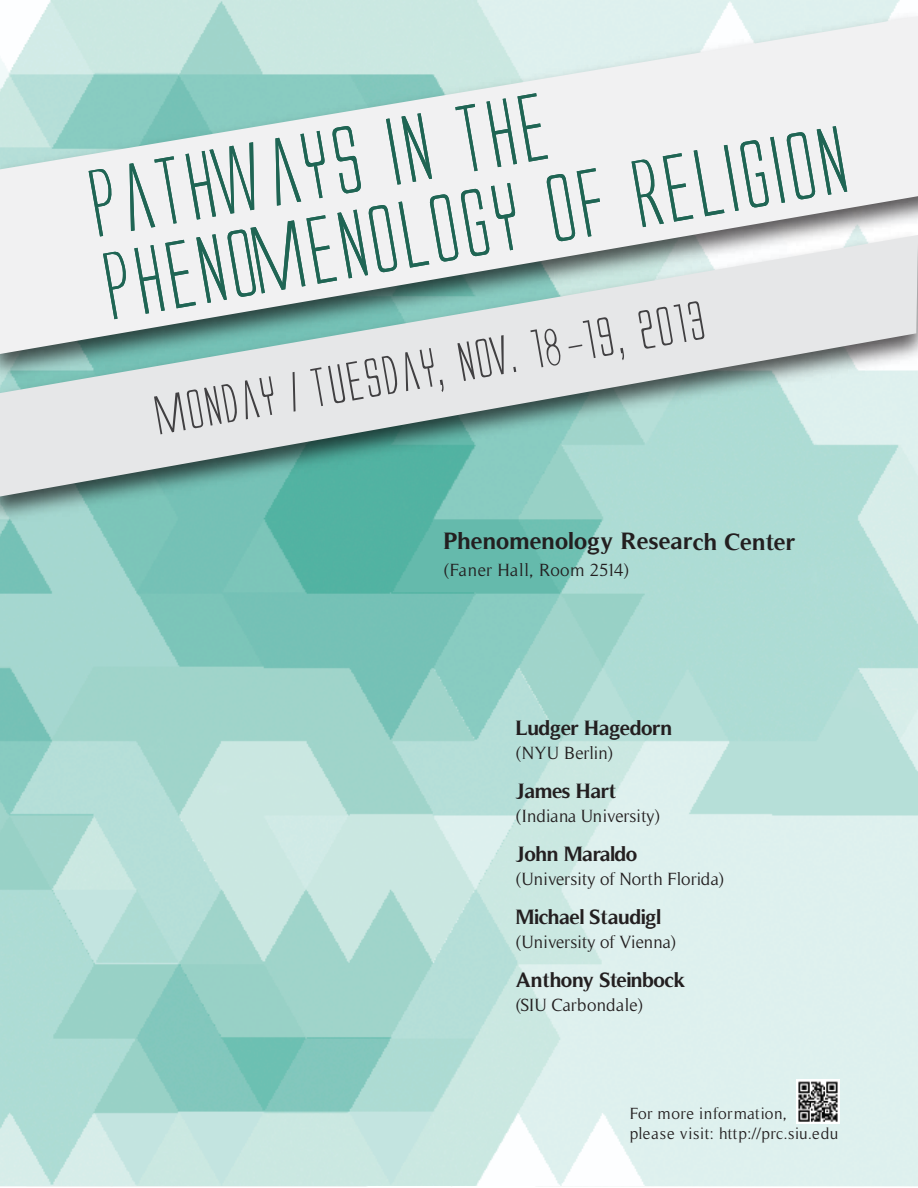
<style>
.page{position:relative;width:918px;height:1188px;background:#fff}
.page>*{position:absolute;margin:0;border:0;box-sizing:border-box;transform-origin:0 0}
.t1{font:88.5px/84.3px "Alien League";color:#1f6554}
.t2{font:51px "Alien League";color:#414042}
.t3{font:700 24px "Timeless";color:#231f20}
.t4{font:700 21px "Timeless";letter-spacing:-.025em;color:#231f20}
.t5{font:18px "Timeless";color:#231f20}
.t6{font:16.5px/19.8px "Timeless";letter-spacing:.03em;color:#231f20}
</style>
<div class="page">
<img style="left:0;top:0;width:918px;height:1185px">
<img style="left:0;top:497px;width:918px;height:33px">
<svg style="left:0;top:387px;width:918px;height:110px;background:#accfca"></svg>
<img style="left:0;top:4px;width:918px;height:383px">
<svg style="left:0;top:16px;width:918px;height:338px;fill:#f1f1f2"></svg>
<img style="left:796px;top:1080px;width:44px;height:43px">
<h1 class="t1" style="left:81px;top:170px;width:765px;rotate:-10deg">Pathways in the<br>Phenomenology of Religion</h1>
<h2 class="t2" style="left:153px;top:393px;width:562px;rotate:-10deg">Monday / tuesday, Nov. 18-19, 2013</h2>
<h3 class="t3" style="left:444px;top:527px;width:354px">Phenomenology Research Center</h3>
<p class="t5" style="left:444px;top:560px;width:187px">(Faner Hall, Room 2514)</p>
<p class="t4" style="left:516px;top:715px;width:158px">Ludger Hagedorn</p>
<p class="t5" style="left:516px;top:743px;width:99px">(NYU Berlin)</p>
<p class="t4" style="left:516px;top:778px;width:102px">James Hart</p>
<p class="t5" style="left:516px;top:806px;width:146px">(Indiana University)</p>
<p class="t4" style="left:516px;top:841px;width:123px">John Maraldo</p>
<p class="t5" style="left:516px;top:869px;width:210px">(University of North Florida)</p>
<p class="t4" style="left:516px;top:904px;width:147px">Michael Staudigl</p>
<p class="t5" style="left:516px;top:932px;width:162px">(University of Vienna)</p>
<p class="t4" style="left:516px;top:967px;width:172px">Anthony Steinbock</p>
<p class="t5" style="left:516px;top:995px;width:128px">(SIU Carbondale)</p>
<p class="t6" style="left:630px;top:1104px;width:210px">For more information,<br>please visit: http://prc.siu.edu</p>
</div>
